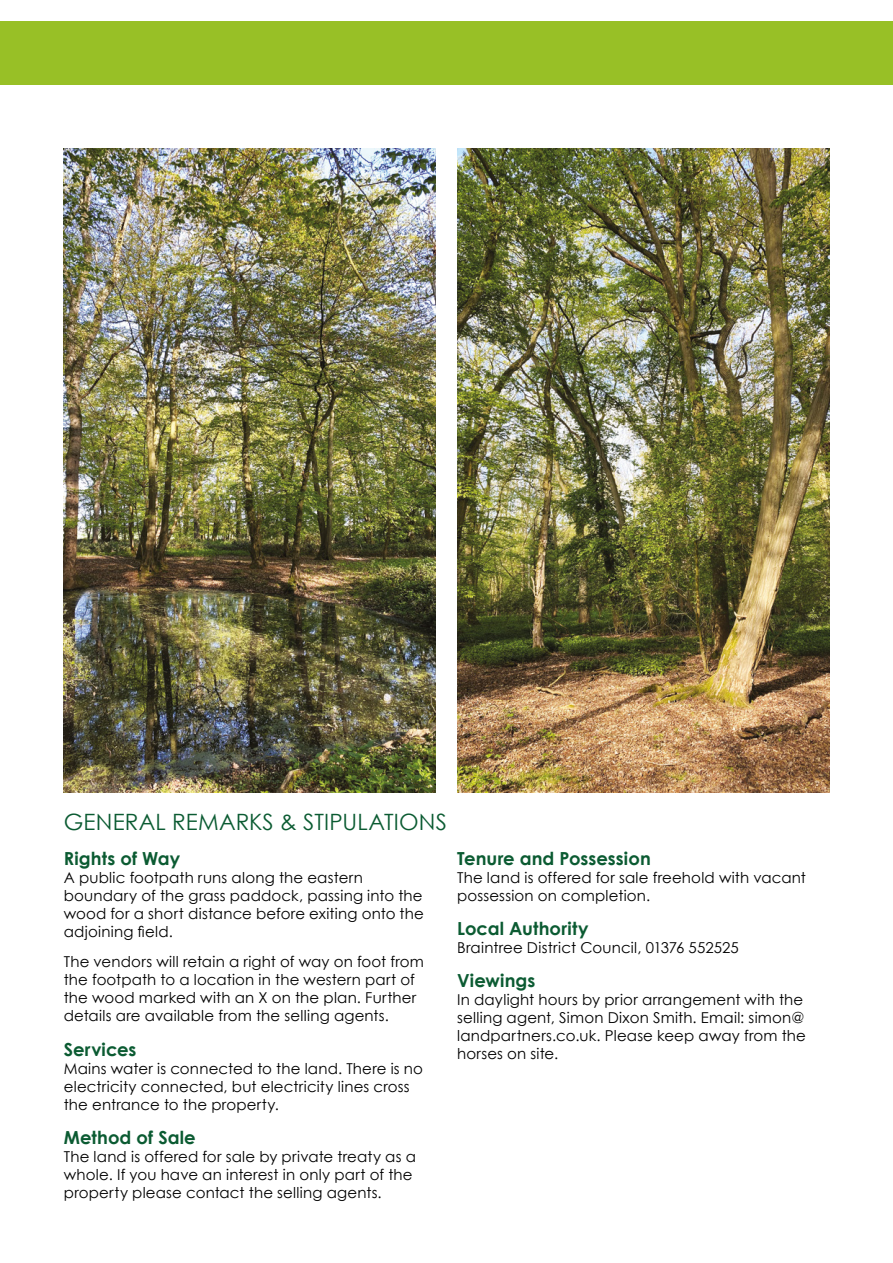
<style>
.page{position:relative;width:893px;height:1263px;background:#fff}
.page>*{position:absolute;margin:0;border:0;box-sizing:border-box;transform-origin:0 0}
.t1{font:22.5px "Century Gothic";letter-spacing:.01em;color:#0b5b32}
.t2{font:700 18px "Century Gothic";letter-spacing:.005em;color:#0b5b32}
.t3{font:15px/18px "Century Gothic";letter-spacing:.01em;color:#000}
</style>
<div class="page">
<div style="left:0;top:21px;width:893px;height:64px;background:#98c026"></div>
<img style="left:64px;top:149px;width:372px;height:643px">
<img style="left:457px;top:149px;width:372px;height:643px">
<h1 class="t1" style="left:64px;top:806px;width:385px">GENERAL REMARKS &amp; STIPULATIONS</h1>
<p class="t2" style="left:64px;top:844px;width:118px">Rights of Way</p>
<p class="t3" style="left:64px;top:868px;width:362px">A public footpath runs along the eastern boundary of the grass paddock, passing into the wood for a short distance before exiting onto the adjoining field.</p>
<p class="t3" style="left:64px;top:953px;width:362px">The vendors will retain a right of way on foot from the footpath to a location in the western part of the wood marked with an X on the plan. Further details are available from the selling agents.</p>
<p class="t2" style="left:64px;top:1035px;width:74px">Services</p>
<p class="t3" style="left:64px;top:1059px;width:361px">Mains water is connected to the land. There is no electricity connected, but electricity lines cross the entrance to the property.</p>
<p class="t2" style="left:64px;top:1124px;width:134px">Method of Sale</p>
<p class="t3" style="left:64px;top:1147px;width:354px">The land is offered for sale by private treaty as a whole. If you have an interest in only part of the property please contact the selling agents.</p>
<p class="t2" style="left:457px;top:844px;width:195px">Tenure and Possession</p>
<p class="t3" style="left:457px;top:868px;width:350px">The land is offered for sale freehold with vacant possession on completion.</p>
<p class="t2" style="left:457px;top:915px;width:133px">Local Authority</p>
<p class="t3" style="left:457px;top:938px;width:283px">Braintree District Council, 01376 552525</p>
<p class="t2" style="left:457px;top:967px;width:80px">Viewings</p>
<p class="t3" style="left:457px;top:991px;width:350px">In daylight hours by prior arrangement with the selling agent, Simon Dixon Smith. Email: simon@ landpartners.co.uk. Please keep away from the horses on site.</p>
</div>
